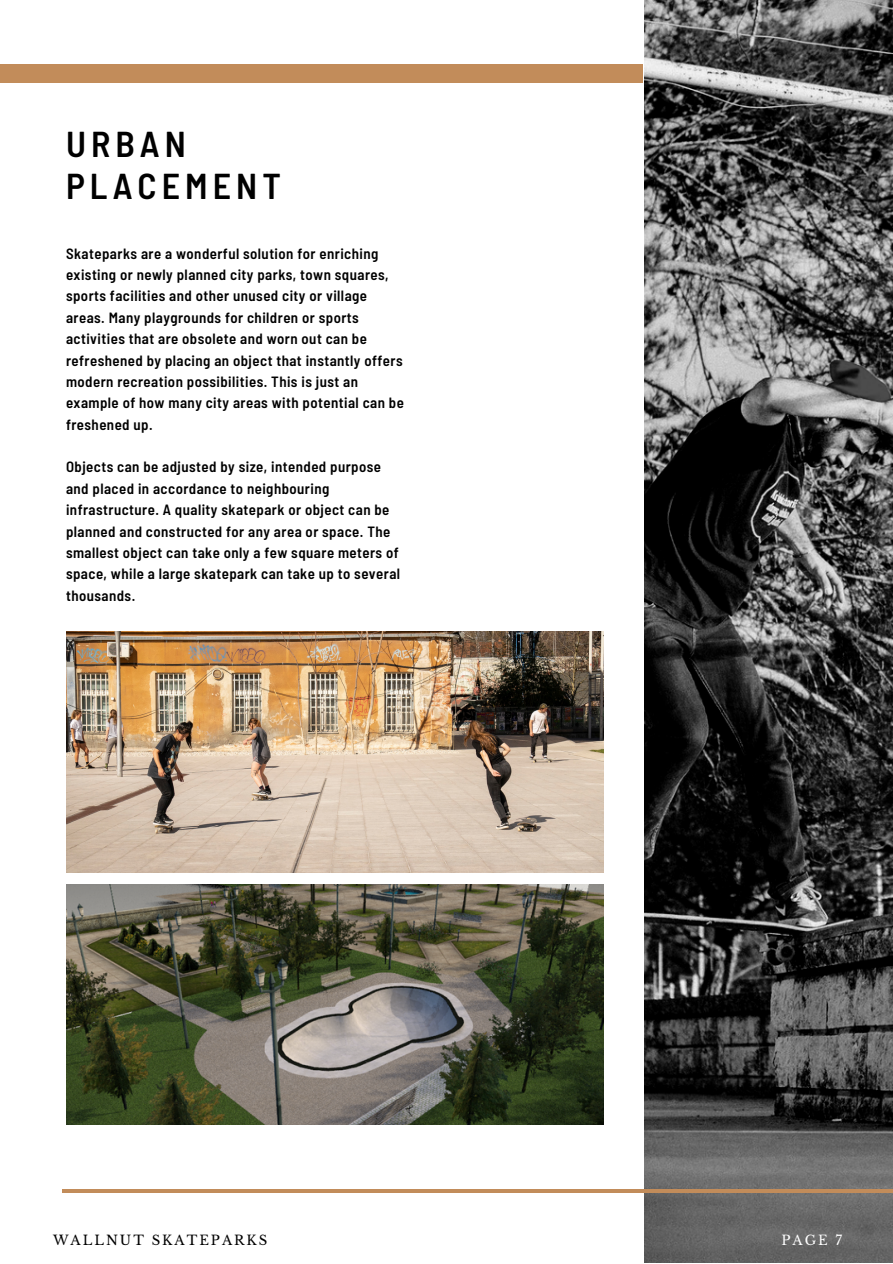
<style>
.page{position:relative;width:893px;height:1264px;background:#fff}
.page>*{position:absolute;margin:0;border:0;box-sizing:border-box;transform-origin:0 0}
.t1{font:600 semi-condensed 35.85px/41.5px "Barlow";letter-spacing:.14em;color:#000}
.t2{font:600 semi-condensed 14.85px/21.3px "Barlow";letter-spacing:.03em;color:#000}
.t3{font:13.2px "Libre Baskerville";letter-spacing:.15em;color:#000}
.t4{font:13.2px "Libre Baskerville";color:#fff}
</style>
<div class="page">
<img style="left:644px;top:0;width:248px;height:1262px">
<hr style="left:62px;top:1189px;width:830px;height:3px;background:#c28c5a">
<div style="left:0;top:64px;width:643px;height:18px;background:#c28c5a"></div>
<img style="left:66px;top:884px;width:537px;height:240px">
<img style="left:66px;top:631px;width:537px;height:242px">
<h1 class="t1" style="left:66px;top:122px;width:216px">URBAN<br>PLACEMENT</h1>
<p class="t2" style="left:66px;top:242px;width:339px">Skateparks are a wonderful solution for enriching existing or newly planned city parks, town squares, sports facilities and other unused city or village areas. Many playgrounds for children or sports activities that are obsolete and worn out can be refreshened by placing an object that instantly offers modern recreation possibilities. This is just an example of how many city areas with potential can be freshened up.</p>
<p class="t2" style="left:66px;top:456px;width:335px">Objects can be adjusted by size, intended purpose and placed in accordance to neighbouring infrastructure. A quality skatepark or object can be planned and constructed for any area or space. The smallest object can take only a few square meters of space, while a large skatepark can take up to several thousands.</p>
<p class="t3" style="left:53px;top:1232px;width:216px">WALLNUT SKATEPARKS</p>
<p class="t4" style="left:781px;top:1232px;width:62px">PAGE 7</p>
</div>
